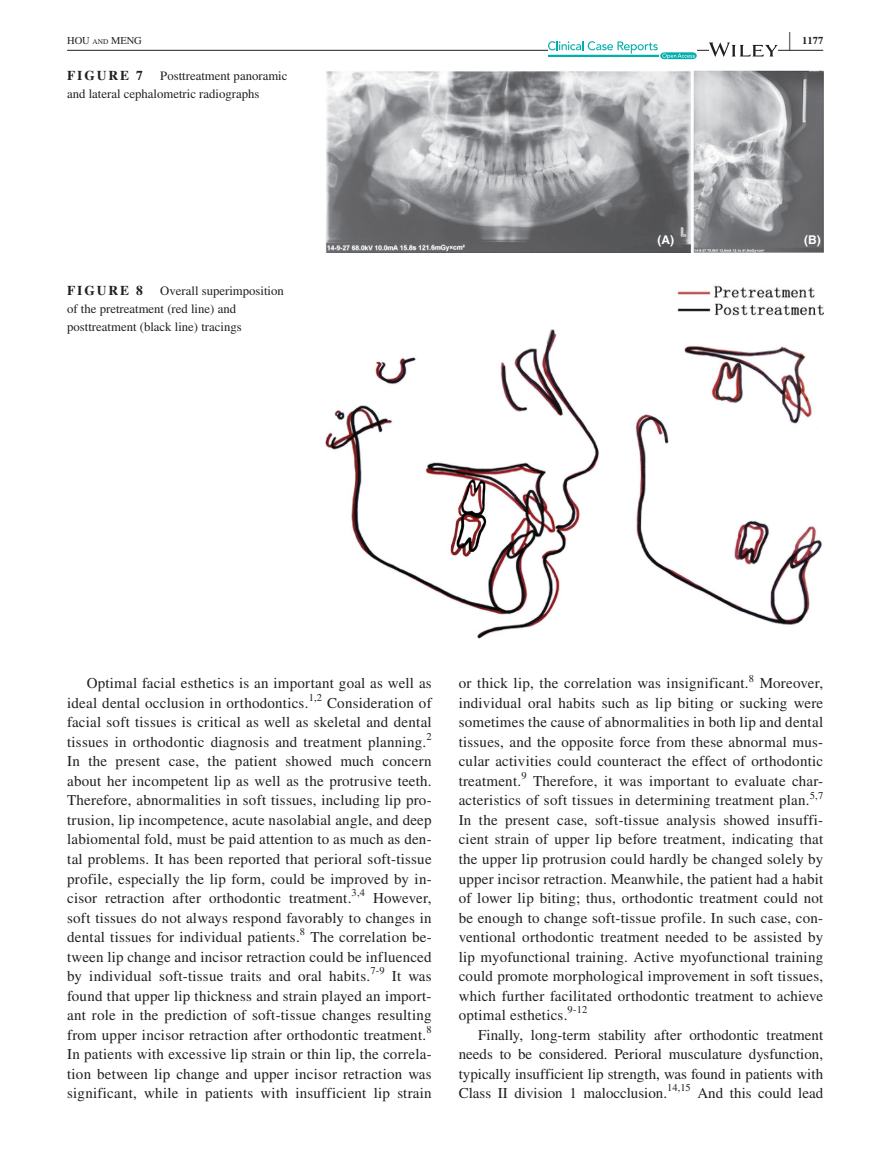
<style>
.page{position:relative;width:893px;height:1174px;background:#fff}
.page>*{position:absolute;margin:0;border:0;box-sizing:border-box;transform-origin:0 0}
.t1{font:700 25.95px "STIX";color:#231f20;scale:.36 1}
.t2{font:15px/19.5px "STIX";letter-spacing:.015em;color:#231f20;text-align:justify}
.t3{font:700 13.5px "STIX";letter-spacing:.14em;color:#231f20}
.t4{font:12.75px/18px "STIX";color:#231f20}
.t5{font:700 12px "Helvetica";color:#fff}
.t6{font:10.5px "STIX";color:#231f20}
.t7{font:10.5px "STIX";color:#231f20}
.t8{font:700 10.5px "STIX";color:#231f20}
.s1{font-size:7.35px}
</style>
<div class="page">
<hr style="left:67px;top:50px;width:756px;height:1px;background:#231f20">
<svg style="left:548px;top:41px;width:149px;height:18px"></svg>
<svg style="left:709px;top:42px;width:69px;height:15px"></svg>
<img style="left:326px;top:70px;width:497px;height:182px">
<img style="left:326px;top:285px;width:497px;height:354px">
<h1 class="t1" style="left:789px;top:26px;width:7px">|</h1>
<p class="t7" style="left:67px;top:33px;width:76px">HOU <span class="s1">and</span> MENG</p>
<p class="t8" style="left:802px;top:34px;width:22px">1177</p>
<p class="t3" style="left:67px;top:68px;width:77px">FIGURE 7</p>
<p class="t4" style="left:67px;top:68px;width:222px;text-indent:93px">Posttreatment panoramic and lateral cephalometric radiographs</p>
<p class="t3" style="left:67px;top:282px;width:77px">FIGURE 8</p>
<p class="t4" style="left:67px;top:282px;width:218px;text-indent:93px">Overall superimposition of the pretreatment (red line) and posttreatment (black line) tracings</p>
<p class="t5" style="left:657px;top:233px;width:18px">(A)</p>
<p class="t5" style="left:804px;top:233px;width:18px">(B)</p>
<p class="t2" style="left:67px;top:674px;width:366px;text-indent:20px">Optimal facial esthetics is an important goal as well as ideal dental occlusion in orthodontics.</p>
<p class="t6" style="left:309px;top:690px;width:15px">1,2</p>
<p class="t2" style="left:67px;top:694px;width:366px;text-indent:260px">Consideration of facial soft tissues is critical as well as skeletal and dental tissues in orthodontic diagnosis and treatment planning.</p>
<p class="t6" style="left:426px;top:729px;width:7px">2</p>
<p class="t2" style="left:67px;top:752px;width:366px">In the present case, the patient showed much concern about her incompetent lip as well as the protrusive teeth.<br>Therefore, abnormalities in soft tissues, including lip pro&shy;trusion, lip incompetence, acute nasolabial angle, and deep labiomental fold, must be paid attention to as much as den&shy;tal problems. It has been reported that perioral soft-tissue profile, especially the lip form, could be improved by in&shy;cisor retraction after orthodontic treatment.</p>
<p class="t6" style="left:352px;top:885px;width:15px">3,4</p>
<p class="t2" style="left:67px;top:889px;width:366px;text-indent:306px">However, soft tissues do not always respond favorably to changes in dental tissues for individual patients.</p>
<p class="t6" style="left:300px;top:924px;width:7px">8</p>
<p class="t2" style="left:67px;top:928px;width:366px;text-indent:243px">The correlation be&shy;tween lip change and incisor retraction could be influenced by individual soft-tissue traits and oral habits.</p>
<p class="t6" style="left:370px;top:963px;width:16px">7-9</p>
<p class="t2" style="left:67px;top:967px;width:366px;text-indent:325px">It was found that upper lip thickness and strain played an import&shy;ant role in the prediction of soft-tissue changes resulting from upper incisor retraction after orthodontic treatment.<sup>8<br></sup>In patients with excessive lip strain or thin lip, the correla&shy;tion between lip change and upper incisor retraction was significant, while in patients with insufficient lip strain</p>
<p class="t2" style="left:459px;top:674px;width:291px">or thick lip, the correlation was insignificant.</p>
<p class="t6" style="left:749px;top:671px;width:7px">8</p>
<p class="t2" style="left:459px;top:674px;width:366px;text-indent:301px">Moreover, individual oral habits such as lip biting or sucking were sometimes the cause of abnormalities in both lip and dental tissues, and the opposite force from these abnormal mus&shy;cular activities could counteract the effect of orthodontic treatment.</p>
<p class="t6" style="left:521px;top:768px;width:7px">9</p>
<p class="t2" style="left:459px;top:772px;width:366px;text-indent:74px">Therefore, it was important to evaluate char&shy;acteristics of soft tissues in determining treatment plan.</p>
<p class="t6" style="left:810px;top:788px;width:15px">5,7</p>
<p class="t2" style="left:459px;top:811px;width:366px">In the present case, soft-tissue analysis showed insuffi&shy;cient strain of upper lip before treatment, indicating that the upper lip protrusion could hardly be changed solely by upper incisor retraction. Meanwhile, the patient had a habit of lower lip biting; thus, orthodontic treatment could not be enough to change soft-tissue profile. In such case, con&shy;ventional orthodontic treatment needed to be assisted by lip myofunctional training. Active myofunctional training could promote morphological improvement in soft tissues, which further facilitated orthodontic treatment to achieve optimal esthetics.</p>
<p class="t6" style="left:568px;top:1002px;width:21px">9-12</p>
<p class="t2" style="left:459px;top:1025px;width:366px;text-indent:20px">Finally, long-term stability after orthodontic treatment needs to be considered. Perioral musculature dysfunction, typically insufficient lip strength, was found in patients with Class II division 1 malocclusion.</p>
<p class="t6" style="left:667px;top:1080px;width:25px">14,15</p>
<p class="t2" style="left:697px;top:1084px;width:127px">And this could lead</p>
</div>
